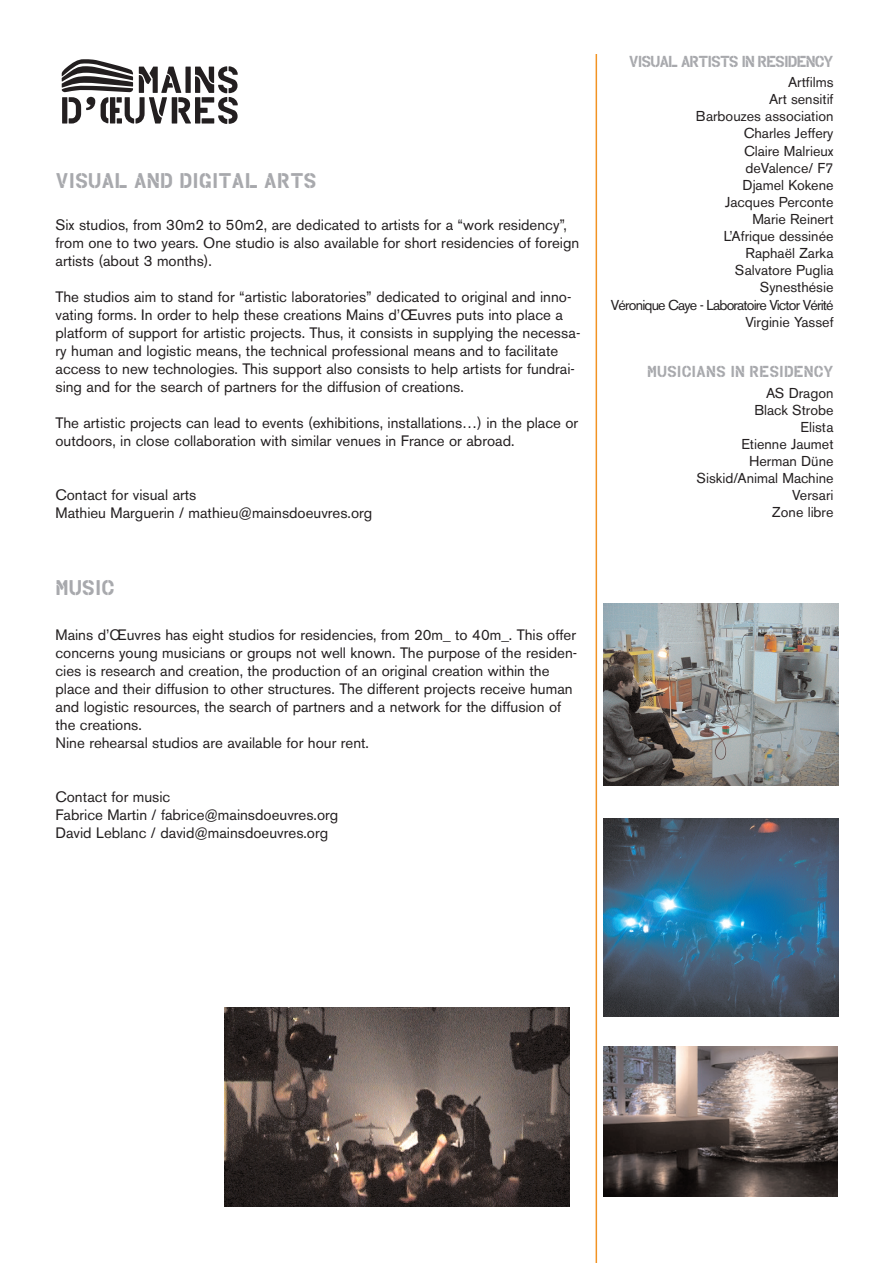
<style>
.page{position:relative;width:893px;height:1263px;background:#fff}
.page>*{position:absolute;margin:0;border:0;box-sizing:border-box;transform-origin:0 0}
.t1{font:24px "Manuel";color:#a8a9ad}
.t2{font:18px "Manuel";letter-spacing:-.055em;color:#a8a9ad}
.t3{font:18px "Manuel";color:#a8a9ad}
.t4{font:15px/18px "Akzidenz Grotesk BE";color:#231f20}
.t5{font:14.25px/17.1px "Akzidenz Grotesk BE";color:#231f20;text-align:right}
</style>
<div class="page">
<hr style="left:596px;top:54px;width:1px;height:1209px;background:#f29324">
<svg style="left:61px;top:59px;width:177px;height:65px"></svg>
<div style="left:604px;top:604px;width:235px;height:185px;background:linear-gradient(to right,#fff,#fff)"></div>
<img style="left:604px;top:604px;width:235px;height:181px">
<img style="left:225px;top:1007px;width:345px;height:200px">
<img style="left:604px;top:819px;width:235px;height:197px">
<img style="left:604px;top:1046px;width:233px;height:151px">
<h1 class="t1" style="left:56px;top:169px;width:263px">VISUAL AND DIGITAL ARTS</h1>
<p class="t4" style="left:56px;top:218px;width:525px">Six studios, from 30m2 to 50m2, are dedicated to artists for a “work residency”, from one to two years. One studio is also available for short residencies of foreign artists (about 3 months).</p>
<p class="t4" style="left:56px;top:290px;width:526px">The studios aim to stand for “artistic laboratories” dedicated to original and inno&shy;vating forms. In order to help these creations Mains d’Œuvres puts into place a platform of support for artistic projects. Thus, it consists in supplying the necessa&shy;ry human and logistic means, the technical professional means and to facilitate access to new technologies. This support also consists to help artists for fundrai&shy;sing and for the search of partners for the diffusion of creations.</p>
<p class="t4" style="left:56px;top:416px;width:524px">The artistic projects can lead to events (exhibitions, installations…) in the place or outdoors, in close collaboration with similar venues in France or abroad.</p>
<p class="t4" style="left:56px;top:488px;width:318px">Contact for visual arts<br>Mathieu Marguerin / mathieu@mainsdoeuvres.org</p>
<h1 class="t1" style="left:56px;top:576px;width:61px">MUSIC</h1>
<p class="t4" style="left:56px;top:627px;width:523px">Mains d’Œuvres has eight studios for residencies, from 20m_ to 40m_. This offer concerns young musicians or groups not well known. The purpose of the residen&shy;cies is research and creation, the production of an original creation within the place and their diffusion to other structures. The different projects receive human and logistic resources, the search of partners and a network for the diffusion of the creations.<br>Nine rehearsal studios are available for hour rent.</p>
<p class="t4" style="left:56px;top:789px;width:284px">Contact for music<br>Fabrice Martin / fabrice@mainsdoeuvres.org<br>David Leblanc / david@mainsdoeuvres.org</p>
<p class="t2" style="left:629px;top:53px;width:206px">VISUAL ARTISTS IN RESIDENCY</p>
<p class="t5" style="left:611px;top:75px;width:224px">Artfilms<br>Art sensitif<br>Barbouzes association<br>Charles Jeffery<br>Claire Malrieux<br>deValence/ F7<br>Djamel Kokene<br>Jacques Perconte<br>Marie Reinert<br>L’Afrique dessinée<br>Raphaël Zarka<br>Salvatore Puglia<br>Synesthésie<br>Véronique Caye - Laboratoire Victor Vérité<br>Virginie Yassef</p>
<p class="t3" style="left:647px;top:363px;width:188px">MUSICIANS IN RESIDENCY</p>
<p class="t5" style="left:697px;top:386px;width:138px">AS Dragon<br>Black Strobe<br>Elista<br>Etienne Jaumet<br>Herman Düne<br>Siskid/Animal Machine<br>Versari<br>Zone libre</p>
</div>
